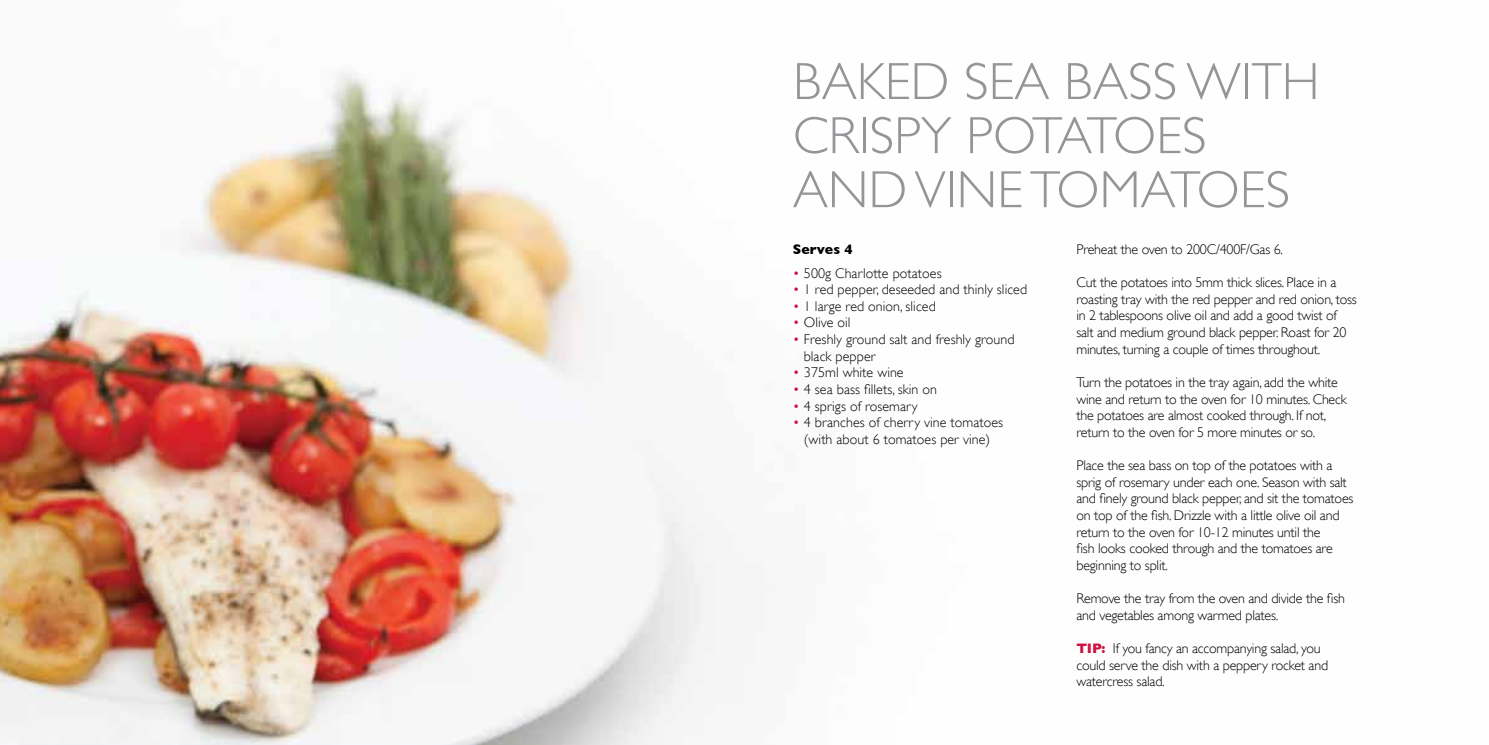
<style>
.page{position:relative;width:1489px;height:745px;background:#fff}
.page>*{position:absolute;margin:0;border:0;box-sizing:border-box;transform-origin:0 0}
.t1{font:300 52.5px/54.1px "Gill Sans";color:#939598}
.t2{font:300 14px/16.6px "Gill Sans";letter-spacing:-.015em;color:#000}
.t3{font:300 14px/16.6px "Gill Sans";letter-spacing:.005em;color:#000}
.t4{font:700 14px "Gill Sans";letter-spacing:.005em;color:#000}
.s1{color:#ce1141}
.s2{font-weight:700;color:#ce1141}
</style>
<div class="page">
<img style="left:0;top:72px;width:715px;height:672px">
<h1 class="t1" style="left:792px;top:54px;width:528px">BAKED SEA BASS WITH<br>CRISPY POTATOES<br>AND VINE TOMATOES</h1>
<p class="t4" style="left:792px;top:241px;width:61px">Serves 4</p>
<p class="t3" style="left:792px;top:264px;width:150px"><span class="s1">•</span> 500g Charlotte potatoes</p>
<p class="t3" style="left:792px;top:281px;width:236px"><span class="s1">•</span> 1 red pepper, deseeded and thinly sliced</p>
<p class="t3" style="left:792px;top:297px;width:144px"><span class="s1">•</span> 1 large red onion, sliced</p>
<p class="t3" style="left:792px;top:314px;width:59px"><span class="s1">•</span> Olive oil</p>
<p class="t3" style="left:803px;top:331px;width:212px;text-indent:-11px"><span class="s1">•</span> Freshly ground salt and freshly ground black pepper</p>
<p class="t3" style="left:792px;top:364px;width:112px"><span class="s1">•</span> 375ml white wine</p>
<p class="t3" style="left:792px;top:381px;width:146px"><span class="s1">•</span> 4 sea bass fillets, skin on</p>
<p class="t3" style="left:792px;top:397px;width:126px"><span class="s1">•</span> 4 sprigs of rosemary</p>
<p class="t3" style="left:792px;top:414px;width:212px;text-align:center"><span class="s1">•</span> 4 branches of cherry vine tomatoes (with about 6 tomatoes per vine)</p>
<p class="t2" style="left:1076px;top:240px;width:208px">Preheat the oven to 200C/400F/Gas 6.</p>
<p class="t2" style="left:1076px;top:274px;width:282px">Cut the potatoes into 5mm thick slices. Place in a roasting tray with the red pepper and red onion, toss in 2 tablespoons olive oil and add a good twist of salt and medium ground black pepper. Roast for 20 minutes, turning a couple of times throughout.</p>
<p class="t2" style="left:1076px;top:373px;width:272px">Turn the potatoes in the tray again, add the white wine and return to the oven for 10 minutes. Check the potatoes are almost cooked through. If not, return to the oven for 5 more minutes or so.</p>
<p class="t2" style="left:1076px;top:457px;width:278px">Place the sea bass on top of the potatoes with a sprig of rosemary under each one. Season with salt and finely ground black pepper, and sit the tomatoes on top of the fish. Drizzle with a little olive oil and return to the oven for 10-12 minutes until the<br>fish looks cooked through and the tomatoes are beginning to split.</p>
<p class="t2" style="left:1076px;top:590px;width:270px">Remove the tray from the oven and divide the fish and vegetables among warmed plates.</p>
<p class="t2" style="left:1076px;top:639px;width:253px"><span class="s2">TIP:</span> If you fancy an accompanying salad, you could serve the dish with a peppery rocket and watercress salad.</p>
</div>
